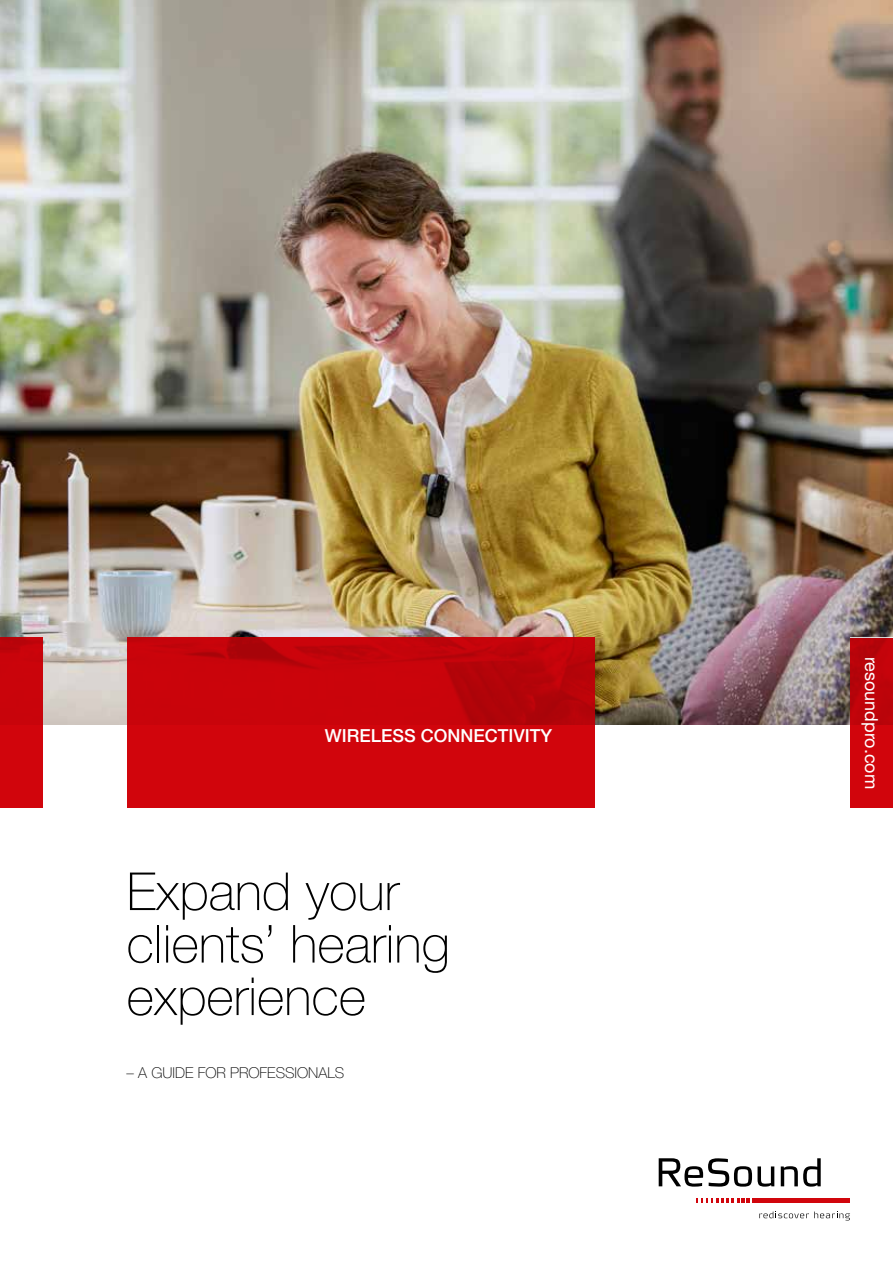
<style>
.page{position:relative;width:893px;height:1263px;background:#fff}
.page>*{position:absolute;margin:0;border:0;box-sizing:border-box;transform-origin:0 0}
.t1{font:100 52.5px/52.5px "Helvetica Neue LT Pro";color:#000}
.t2{font:500 18px "Helvetica Neue LT Pro";color:#fff}
.t3{font:18px "Helvetica Neue LT Pro";color:#fff}
.t4{font:100 15px "Helvetica Neue LT Pro";color:#000}
</style>
<div class="page">
<img style="left:0;top:0;width:893px;height:725px">
<svg style="left:759px;top:1211px;width:91px;height:9px"></svg>
<hr style="left:752px;top:1199px;width:98px;height:4px;background:#d1050c">
<svg style="left:696px;top:1199px;width:54px;height:4px"></svg>
<svg style="left:781px;top:1158px;width:40px;height:28px"></svg>
<svg style="left:659px;top:1158px;width:115px;height:28px"></svg>
<div style="left:0;top:638px;width:43px;height:170px;background:#d1050c"></div>
<div style="left:850px;top:638px;width:43px;height:170px;background:linear-gradient(to bottom,#b6040a,#d6050c)"></div>
<svg style="left:128px;top:638px;width:466px;height:170px;background:#c9040b"></svg>
<p class="t2" style="left:325px;top:725px;width:229px">WIRELESS CONNECTIVITY</p>
<p class="t1" style="left:127px;top:865px;width:325px">Expand your clients’ hearing experience</p>
<p class="t4" style="left:127px;top:1064px;width:219px">– A GUIDE FOR PROFESSIONALS</p>
<p class="t3" style="left:882px;top:657px;width:134px;rotate:90deg">resoundpro.com</p>
</div>
